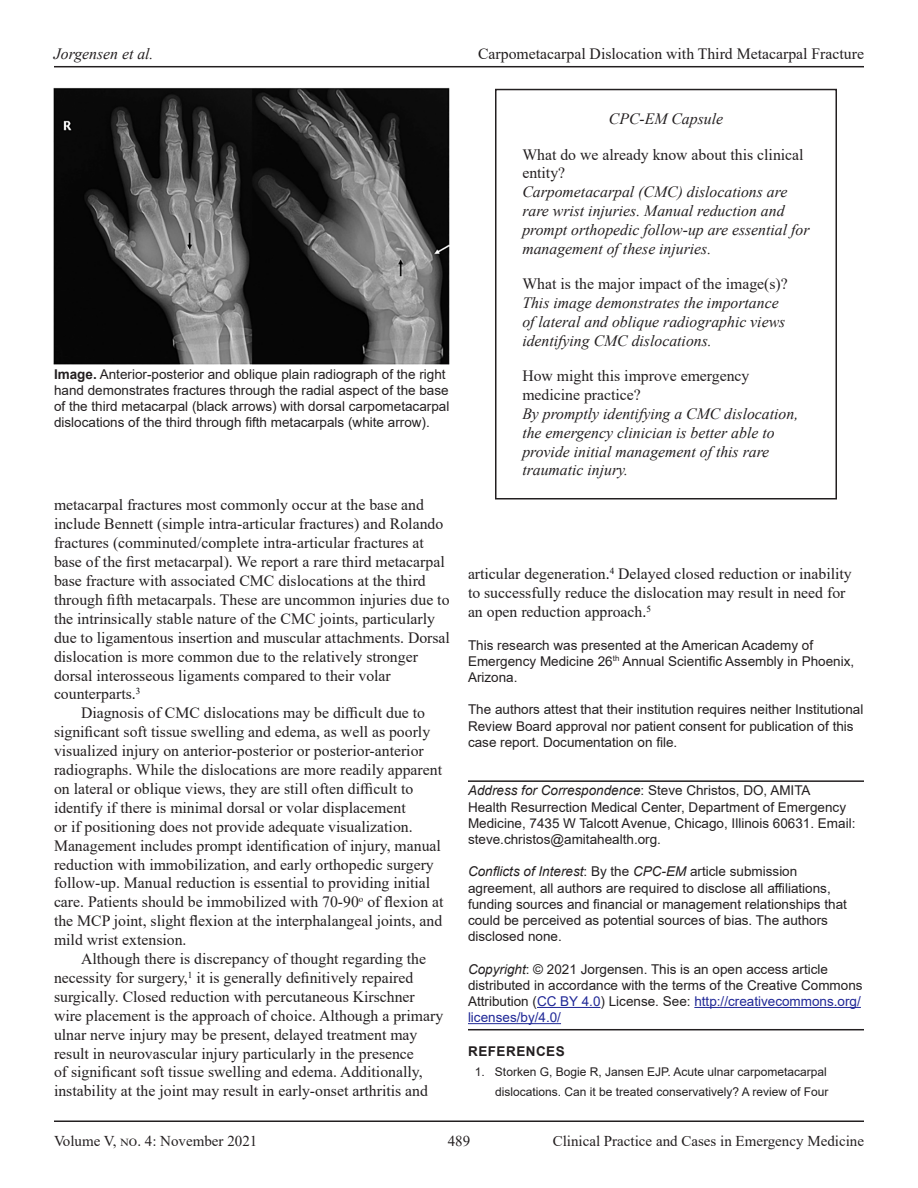
<style>
.page{position:relative;width:918px;height:1188px;background:#fff}
.page>*{position:absolute;margin:0;border:0;box-sizing:border-box;transform-origin:0 0}
.Body_Text{font:15.75px/18.9px "Times New Roman";color:#231f20}
.Capsule_Summary_answ{font:italic 15.75px/18.9px "Times New Roman";color:#231f20}
.Capsule_Summary_answ-2{font:15.75px/18.9px "Times New Roman";color:#231f20}
.Body_Text__15{font:italic 15.75px "Times New Roman";color:#231f20}
.t1{font:15px "Times New Roman";color:#231f20}
.Figures_Tables_text{font:13.5px/16.2px "Arial";color:#231f20}
.References_Title{font:700 13.5px "Arial";letter-spacing:.035em;color:#231f20}
.References_Text_1-9{font:12px/19.8px "Arial";color:#231f20;text-align:right}
.s1{font-weight:700}
.s2{color:#000}
.s3{font-style:italic}
.s4{color:#1f2796}
</style>
<div class="page">
<hr style="left:54px;top:1120px;width:810px;height:2px;background:#231f20">
<hr style="left:54px;top:66px;width:810px;height:1px;background:#231f20">
<div style="left:495px;top:89px;width:342px;height:411px;border:2px solid #231f20"></div>
<img style="left:54px;top:88px;width:396px;height:277px">
<hr style="left:468px;top:780px;width:396px;height:2px;background:#231f20">
<hr style="left:537px;top:1007px;width:64px;height:1px;background:#1f2796">
<hr style="left:694px;top:1007px;width:167px;height:1px;background:#1f2796">
<hr style="left:468px;top:1029px;width:396px;height:1px;background:#231f20">
<hr style="left:468px;top:1023px;width:93px;height:1px;background:#1f2796">
<p class="Capsule_Summary_answ" style="left:54px;top:44px;width:101px">Jorgensen et al.</p>
<p class="Body_Text" style="left:478px;top:44px;width:387px">Carpometacarpal Dislocation with Third Metacarpal Fracture</p>
<p class="Figures_Tables_text" style="left:54px;top:366px;width:397px"><span class="s1">Image.</span> Anterior-posterior and oblique plain radiograph of the right hand demonstrates fractures through the radial aspect of the base of the third metacarpal (black arrows) with dorsal carpometacarpal dislocations of the third through fifth metacarpals (white arrow).</p>
<p class="Body_Text" style="left:54px;top:495px;width:398px">metacarpal fractures most commonly occur at the base and include Bennett (simple intra-articular fractures) and Rolando fractures (comminuted/complete intra-articular fractures at base of the first metacarpal). We report a rare third metacarpal base fracture with associated CMC dislocations at the third through fifth metacarpals. These are uncommon injuries due to the intrinsically stable nature of the CMC joints, particularly due to ligamentous insertion and muscular attachments. Dorsal dislocation is more common due to the relatively stronger dorsal interosseous ligaments compared to their volar counterparts<span class="s2">.</span><sup>3</sup></p>
<p class="Body_Text" style="left:54px;top:703px;width:391px;text-indent:27px">Diagnosis of CMC dislocations may be difficult due to significant soft tissue swelling and edema, as well as poorly visualized injury on anterior-posterior or posterior-anterior radiographs. While the dislocations are more readily apparent on lateral or oblique views, they are still often difficult to identify if there is minimal dorsal or volar displacement<br>or if positioning does not provide adequate visualization.<br>Management includes prompt identification of injury, manual reduction with immobilization, and early orthopedic surgery follow-up. Manual reduction is essential to providing initial care. Patients should be immobilized with 70-90<sup>o</sup> of flexion at the MCP joint, slight flexion at the interphalangeal joints, and mild wrist extension.</p>
<p class="Body_Text" style="left:54px;top:949px;width:391px;text-indent:27px">Although there is discrepancy of thought regarding the necessity for surgery,<sup>1</sup> it is generally definitively repaired surgically. Closed reduction with percutaneous Kirschner wire placement is the approach of choice. Although a primary ulnar nerve injury may be present, delayed treatment may result in neurovascular injury particularly in the presence<br>of significant soft tissue swelling and edema. Additionally, instability at the joint may result in early-onset arthritis and</p>
<p class="Body_Text__15" style="left:609px;top:108px;width:116px">CPC-EM Capsule</p>
<p class="Capsule_Summary_answ-2" style="left:522px;top:144px;width:283px">What do we already know about this clinical entity?</p>
<p class="Capsule_Summary_answ" style="left:522px;top:182px;width:289px">Carpometacarpal (CMC) dislocations are rare wrist injuries. Manual reduction and prompt orthopedic follow-up are essential for management of these injuries.</p>
<p class="Capsule_Summary_answ-2" style="left:522px;top:274px;width:267px">What is the major impact of the image(s)?</p>
<p class="Capsule_Summary_answ" style="left:522px;top:293px;width:264px">This image demonstrates the importance of lateral and oblique radiographic views identifying CMC dislocations.</p>
<p class="Capsule_Summary_answ-2" style="left:522px;top:366px;width:229px">How might this improve emergency medicine practice?</p>
<p class="Capsule_Summary_answ" style="left:522px;top:404px;width:277px">By promptly identifying a CMC dislocation, the emergency clinician is better able to provide initial management of this rare traumatic injury.</p>
<p class="Body_Text" style="left:468px;top:564px;width:385px">articular degeneration<span class="s2">.</span><sup>4</sup> Delayed closed reduction or inability to successfully reduce the dislocation may result in need for an open reduction approach<span class="s2">.</span><sup>5</sup></p>
<p class="Figures_Tables_text" style="left:468px;top:637px;width:388px">This research was presented at the American Academy of<br>Emergency Medicine 26<sup>th</sup> Annual Scientific Assembly in Phoenix,<br>Arizona.</p>
<p class="Figures_Tables_text" style="left:468px;top:701px;width:397px">The authors attest that their institution requires neither Institutional<br>Review Board approval nor patient consent for publication of this case report. Documentation on file.</p>
<p class="Figures_Tables_text" style="left:468px;top:782px;width:389px"><span class="s3">Address for Correspondence</span>: Steve Christos, DO, AMITA<br>Health Resurrection Medical Center, Department of Emergency Medicine, 7435 W Talcott Avenue, Chicago, Illinois 60631. Email: steve.christos@amitahealth.org.</p>
<p class="Figures_Tables_text" style="left:468px;top:863px;width:380px"><span class="s3">Conflicts of Interest</span>: By the <span class="s3">CPC-EM</span> article submission agreement, all authors are required to disclose all affiliations, funding sources and financial or management relationships that could be perceived as potential sources of bias. The authors disclosed none.</p>
<p class="Figures_Tables_text" style="left:468px;top:961px;width:396px"><span class="s3">Copyright</span>: © 2021 Jorgensen. This is an open access article distributed in accordance with the terms of the Creative Commons Attribution (<span class="s4">CC BY 4.0</span>) License. See: <span class="s4">http://creativecommons.org/ licenses/by/4.0/</span></p>
<p class="References_Title" style="left:468px;top:1042px;width:98px">REFERENCES</p>
<p class="References_Text_1-9" style="left:475px;top:1062px;width:355px">1. Storken G, Bogie R, Jansen EJP. Acute ulnar carpometacarpal dislocations. Can it be treated conservatively? A review of Four</p>
<p class="t1" style="left:54px;top:1130px;width:205px">Volume V, no. 4: November 2021</p>
<p class="t1" style="left:448px;top:1130px;width:24px">489</p>
<p class="t1" style="left:553px;top:1130px;width:313px">Clinical Practice and Cases in Emergency Medicine</p>
</div>
